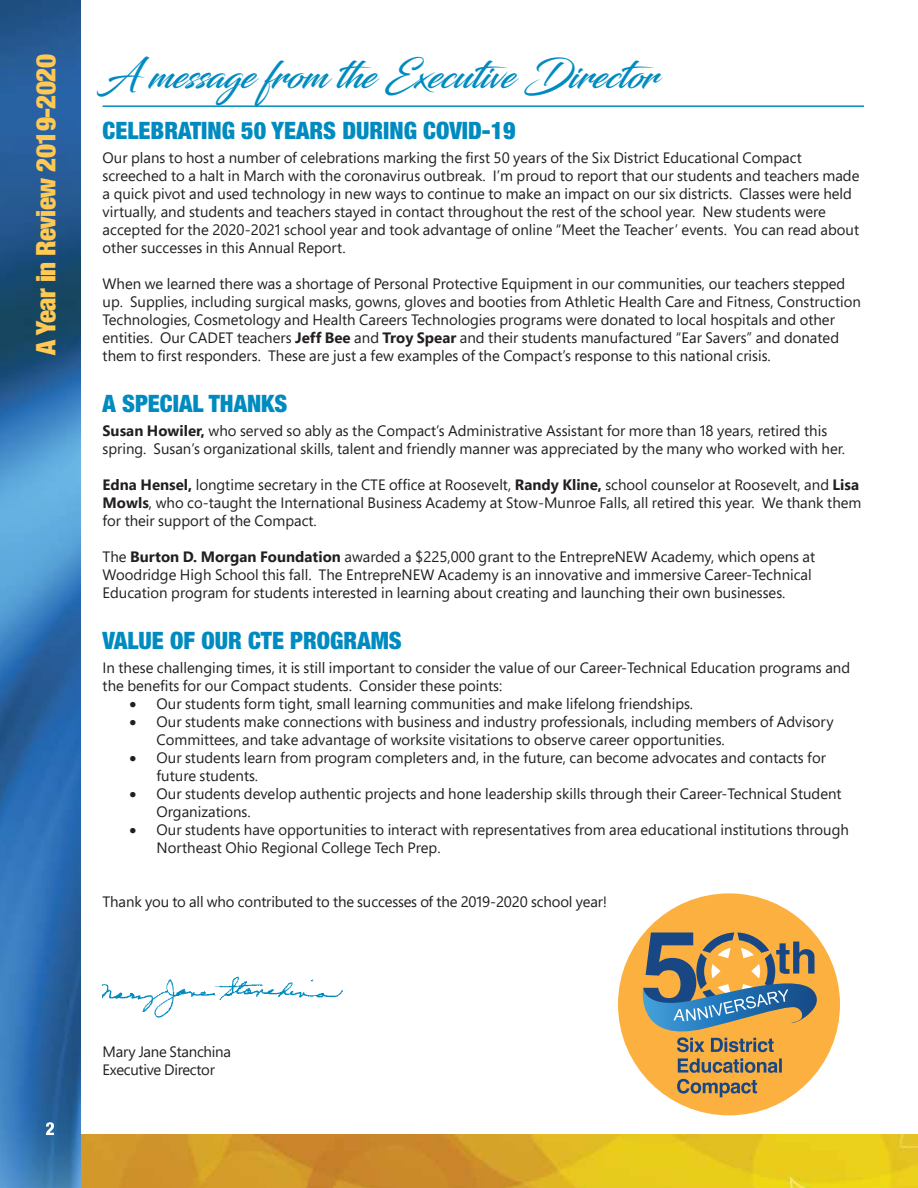
<style>
.page{position:relative;width:918px;height:1188px;background:#fff}
.page>*{position:absolute;margin:0;border:0;box-sizing:border-box;transform-origin:0 0}
.t1{font:37.5px "Blacksword";color:#008bc0}
.t2{font:900 condensed 27px "Helvetica Neue";letter-spacing:-.02em;color:#ffc953}
.t3{font:900 condensed 24px "Helvetica Neue";color:#008bc0}
.t4{font:15px/18px "Segoe Pro";color:#231f20}
.t5{font:15px/18px "Segoe Pro";letter-spacing:-.02em;color:#231f20}
.s1{font-weight:700}
</style>
<div class="page">
<img style="left:81px;top:1134px;width:837px;height:54px">
<svg style="left:0;top:0;width:81px;height:1188px;background:#306da8"></svg>
<svg style="left:46px;top:1122px;width:8px;height:13px"></svg>
<img style="left:103px;top:976px;width:240px;height:42px">
<div style="left:615px;top:890px;width:228px;height:228px;background:#fcb040;border-radius:50%"></div>
<div style="left:612px;top:887px;width:234px;height:234px;border:6px solid #fff;border-radius:50%"></div>
<svg style="left:677px;top:1079px;width:80px;height:18px"></svg>
<svg style="left:678px;top:1058px;width:104px;height:15px"></svg>
<svg style="left:640px;top:933px;width:185px;height:119px"></svg>
<hr style="left:103px;top:105px;width:761px;height:2px;background:#008bc0">
<h2 class="t2" style="left:29px;top:355px;width:302px;rotate:-90deg">A Year in Review 2019-2020</h2>
<h1 class="t1" style="left:103px;top:53px;width:557px">A message from the Executive Director</h1>
<h3 class="t3" style="left:103px;top:116px;width:415px">CELEBRATING 50 YEARS DURING COVID-19</h3>
<p class="t4" style="left:103px;top:148px;width:758px">Our plans to host a number of celebrations marking the first 50 years of the Six District Educational Compact screeched to a halt in March with the coronavirus outbreak. I’m proud to report that our students and teachers made a quick pivot and used technology in new ways to continue to make an impact on our six districts. Classes were held virtually, and students and teachers stayed in contact throughout the rest of the school year. New students were accepted for the 2020-2021 school year and took advantage of online “Meet the Teacher’ events. You can read about other successes in this Annual Report.</p>
<p class="t4" style="left:103px;top:274px;width:760px">When we learned there was a shortage of Personal Protective Equipment in our communities, our teachers stepped up. Supplies, including surgical masks, gowns, gloves and booties from Athletic Health Care and Fitness, Construction Technologies, Cosmetology and Health Careers Technologies programs were donated to local hospitals and other entities. Our CADET teachers <span class="s1">Jeff Bee</span> and <span class="s1">Troy Spear</span> and their students manufactured “Ear Savers” and donated them to first responders. These are just a few examples of the Compact’s response to this national crisis.</p>
<h3 class="t3" style="left:103px;top:389px;width:186px">A SPECIAL THANKS</h3>
<p class="t4" style="left:103px;top:421px;width:744px"><span class="s1">Susan Howiler,</span> who served so ably as the Compact’s Administrative Assistant for more than 18 years, retired this spring. Susan’s organizational skills, talent and friendly manner was appreciated by the many who worked with her.</p>
<p class="t4" style="left:103px;top:475px;width:760px"><span class="s1">Edna Hensel,</span> longtime secretary in the CTE office at Roosevelt, <span class="s1">Randy Kline,</span> school counselor at Roosevelt, and <span class="s1">Lisa<br>Mowls</span>, who co-taught the International Business Academy at Stow-Munroe Falls, all retired this year. We thank them for their support of the Compact.</p>
<p class="t4" style="left:103px;top:547px;width:714px">The <span class="s1">Burton D. Morgan Foundation</span> awarded a $225,000 grant to the EntrepreNEW Academy, which opens at<br>Woodridge High School this fall. The EntrepreNEW Academy is an innovative and immersive Career-Technical<br>Education program for students interested in learning about creating and launching their own businesses.</p>
<h3 class="t3" style="left:103px;top:626px;width:301px">VALUE OF OUR CTE PROGRAMS</h3>
<p class="t4" style="left:103px;top:658px;width:749px">In these challenging times, it is still important to consider the value of our Career-Technical Education programs and the benefits for our Compact students. Consider these points:</p>
<p class="t4" style="left:130px;top:694px;width:565px">• Our students form tight, small learning communities and make lifelong friendships.</p>
<p class="t4" style="left:157px;top:712px;width:679px;text-indent:-27px">• Our students make connections with business and industry professionals, including members of Advisory<br>Committees, and take advantage of worksite visitations to observe career opportunities.</p>
<p class="t4" style="left:157px;top:748px;width:671px;text-indent:-27px">• Our students learn from program completers and, in the future, can become advocates and contacts for future students.</p>
<p class="t4" style="left:157px;top:784px;width:687px;text-indent:-27px">• Our students develop authentic projects and hone leadership skills through their Career-Technical Student<br>Organizations.</p>
<p class="t4" style="left:157px;top:820px;width:694px;text-indent:-27px">• Our students have opportunities to interact with representatives from area educational institutions through<br>Northeast Ohio Regional College Tech Prep.</p>
<p class="t4" style="left:103px;top:892px;width:506px">Thank you to all who contributed to the successes of the 2019-2020 school year!</p>
<p class="t5" style="left:103px;top:1042px;width:130px">Mary Jane Stanchina<br>Executive Director</p>
</div>
